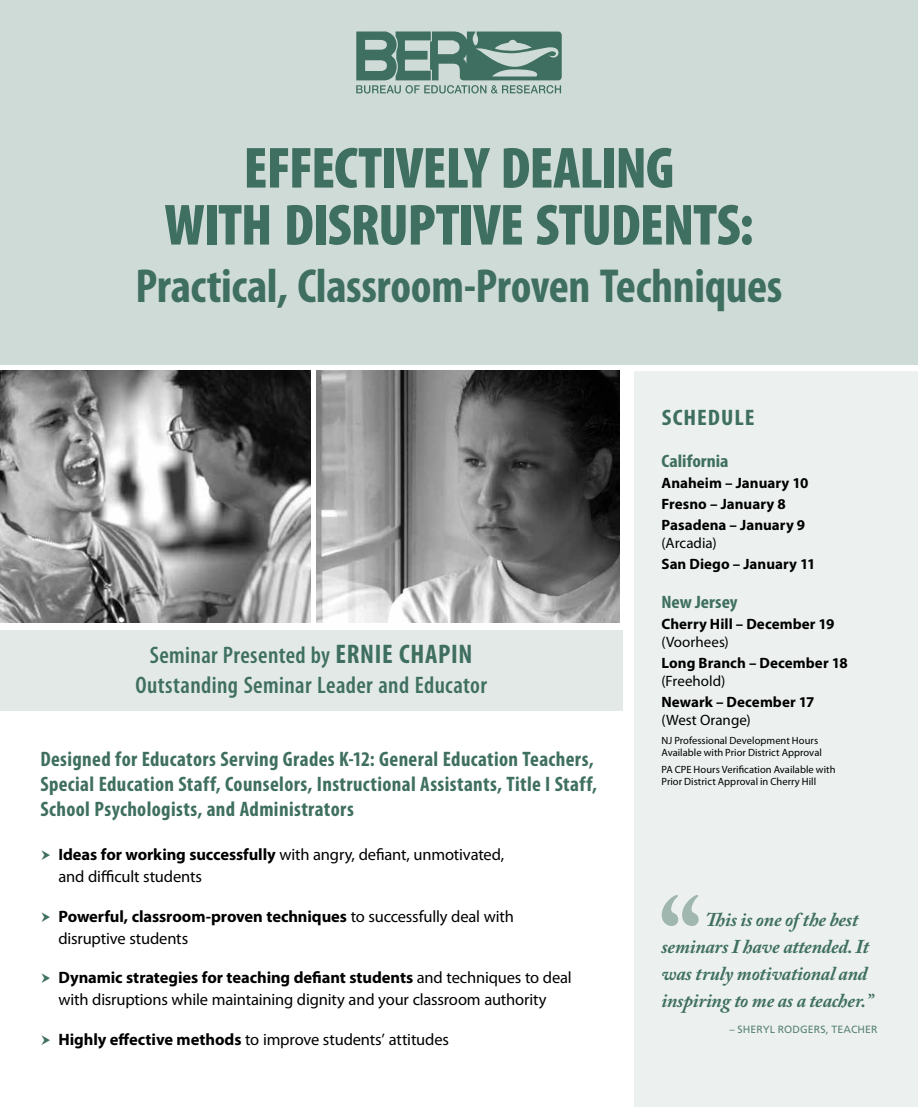
<style>
.page{position:relative;width:918px;height:1107px;background:#fff}
.page>*{position:absolute;margin:0;border:0;box-sizing:border-box;transform-origin:0 0}
.t1{font:900 condensed 58.5px/57px "Myriad Pro";letter-spacing:-.02em;color:#3f6f60;text-align:center}
.t2{font:700 condensed 48px "Myriad Pro";letter-spacing:-.01em;color:#3f6f60}
.t3{font:600 condensed 24px/30px "Myriad Pro";letter-spacing:.015em;color:#3f6f60;text-align:center}
.t4{font:700 condensed 22.5px "Myriad Pro";letter-spacing:.04em;color:#3f6f60;scale:1.1 1}
.t5{font:700 condensed 21px/25.2px "Myriad Pro";letter-spacing:.02em;color:#3f6f60}
.t6{font:italic 700 19.5px/27px "Adobe Caslon Pro";letter-spacing:-.01em;color:#3f6f60}
.t7{font:700 condensed 18px "Myriad Pro";color:#3f6f60;scale:1.1 1}
.t8{font:16.5px/21.8px "Myriad Pro";letter-spacing:-.01em;color:#000}
.t9{font:700 15px/21px "Myriad Pro";letter-spacing:.005em;color:#000}
.t10{font:15px "Myriad Pro";color:#000}
.t11{font:10.5px/12px "Myriad Pro";letter-spacing:.005em;color:#000}
.t12{font:10.5px "Frutiger LT Std";letter-spacing:.01em;color:#5a8376}
.s1{font-weight:700;font-size:27px}
.s2{font-weight:700}
</style>
<div class="page">
<div style="left:0;top:0;width:918px;height:364px;background:#cfdbd7"></div>
<svg style="left:356px;top:31px;width:206px;height:63px"></svg>
<div style="left:634px;top:372px;width:284px;height:735px;background:#ecf1ef"></div>
<div style="left:0;top:630px;width:622px;height:81px;background:#e2e9e7"></div>
<svg style="left:662px;top:895px;width:37px;height:31px"></svg>
<img style="left:0;top:370px;width:310px;height:252px">
<img style="left:316px;top:370px;width:304px;height:252px">
<h1 class="t1" style="left:164px;top:138px;width:591px">EFFECTIVELY DEALING<br>WITH DISRUPTIVE STUDENTS:</h1>
<h2 class="t2" style="left:136px;top:256px;width:648px">Practical, Classroom‑Proven Techniques</h2>
<h3 class="t3" style="left:135px;top:640px;width:353px">Seminar Presented by <span class="s1">ERNIE CHAPIN<br></span>Outstanding Seminar Leader and Educator</h3>
<p class="t5" style="left:40px;top:746px;width:558px">Designed for Educators Serving Grades K‑12: General Education Teachers,<br>Special Education Staff, Counselors, Instructional Assistants, Title I Staff,<br>School Psychologists, and Administrators</p>
<p class="t8" style="left:58px;top:844px;width:447px"><span class="s2">Ideas for working successfully</span> with angry, defiant, unmotivated, and difficult students</p>
<p class="t8" style="left:58px;top:905px;width:457px"><span class="s2">Powerful, classroom‑proven techniques</span> to successfully deal with disruptive students</p>
<p class="t8" style="left:58px;top:967px;width:515px"><span class="s2">Dynamic strategies for teaching defiant students</span> and techniques to deal with disruptions while maintaining dignity and your classroom authority</p>
<p class="t8" style="left:58px;top:1028px;width:392px"><span class="s2">Highly effective methods</span> to improve students’ attitudes</p>
<h3 class="t4" style="left:662px;top:403px;width:86px">SCHEDULE</h3>
<p class="t7" style="left:662px;top:449px;width:63px">California</p>
<p class="t9" style="left:662px;top:472px;width:149px">Anaheim – January 10<br>Fresno – January 8<br>Pasadena – January 9</p>
<p class="t10" style="left:662px;top:533px;width:57px">(Arcadia)</p>
<p class="t9" style="left:662px;top:553px;width:156px">San Diego – January 11</p>
<p class="t7" style="left:662px;top:590px;width:71px">New Jersey</p>
<p class="t9" style="left:662px;top:613px;width:175px">Cherry Hill – December 19</p>
<p class="t10" style="left:662px;top:632px;width:69px">(Voorhees)</p>
<p class="t9" style="left:662px;top:652px;width:188px">Long Branch – December 18</p>
<p class="t10" style="left:662px;top:671px;width:65px">(Freehold)</p>
<p class="t9" style="left:662px;top:691px;width:155px">Newark – December 17</p>
<p class="t10" style="left:662px;top:710px;width:91px">(West Orange)</p>
<p class="t11" style="left:662px;top:734px;width:162px">NJ Professional Development Hours<br>Available with Prior District Approval</p>
<p class="t11" style="left:662px;top:763px;width:175px">PA CPE Hours Verification Available with<br>Prior District Approval in Cherry Hill</p>
<p class="t6" style="left:661px;top:906px;width:213px;text-indent:44px">This is one of the best seminars I have attended. It was truly motivational and inspiring to me as a teacher.”</p>
<p class="t12" style="left:730px;top:1024px;width:149px">– SHERYL RODGERS, TEACHER</p>
</div>
